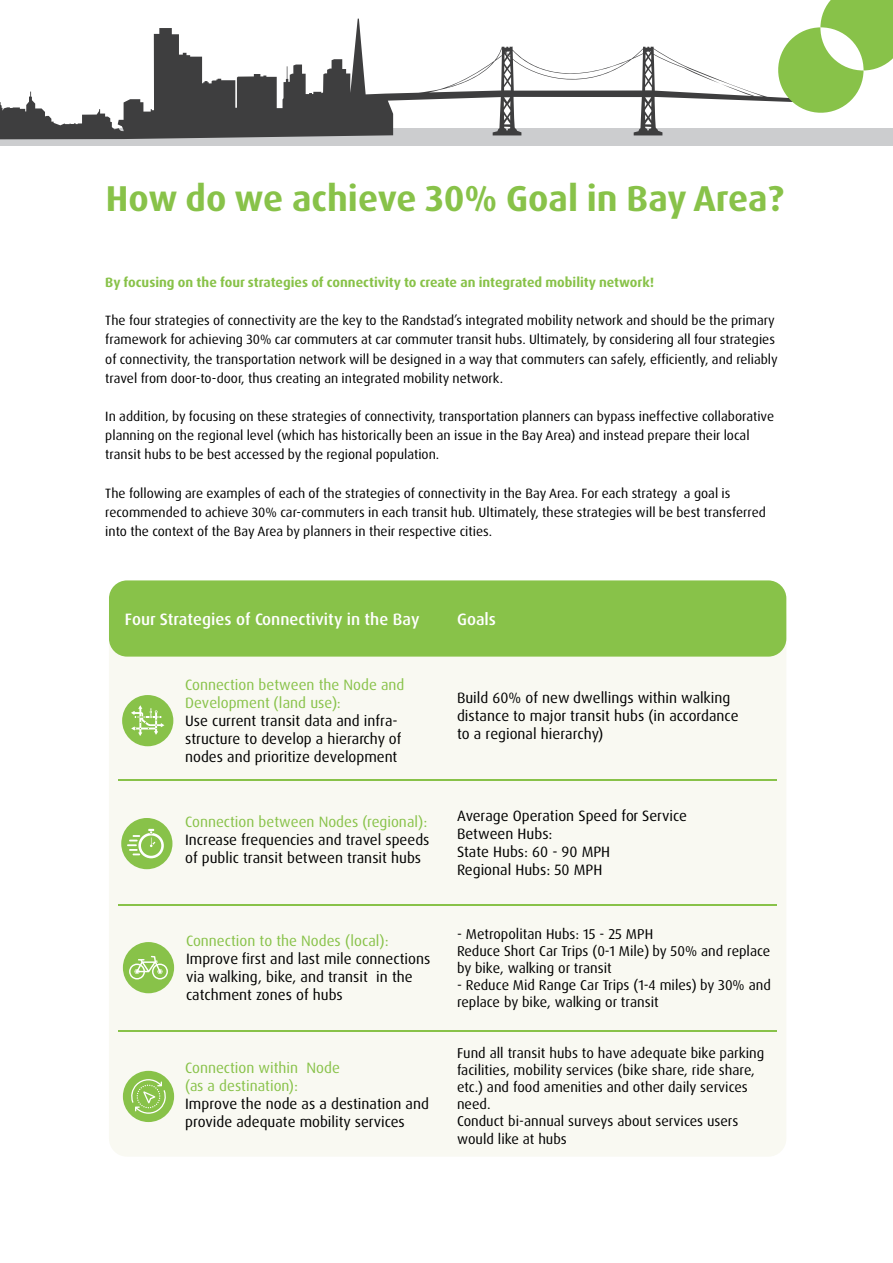
<style>
.page{position:relative;width:893px;height:1263px;background:#fff}
.page>*{position:absolute;margin:0;border:0;box-sizing:border-box;transform-origin:0 0}
._03_Intro{font:700 36px "Dax OT";color:#88c249}
.t1{font:500 16.5px "Dax OT";color:#fff}
.t2{font:15px/18px "Dax OT";color:#000}
.t3{font:15px/18px "Dax OT";color:#88c249}
.t4{font:14.25px/17.1px "Dax OT";color:#000}
.t5{font:13.5px/19.2px "Dax OT";color:#000}
.t6{font:700 13.5px "Dax OT";color:#88c249}
</style>
<div class="page">
<div style="left:0;top:128px;width:893px;height:18px;background:#cccdcf"></div>
<svg style="left:0;top:19px;width:774px;height:121px"></svg>
<svg style="left:774px;top:0;width:119px;height:113px"></svg>
<div style="left:109px;top:599px;width:677px;height:558px;background:#f9f9f2;border-radius:18px"></div>
<div style="left:109px;top:580px;width:677px;height:77px;background:#88c249;border-radius:18px"></div>
<hr style="left:118px;top:905px;width:659px;height:1px;background:#88c249">
<hr style="left:118px;top:779px;width:659px;height:2px;background:#88c249">
<hr style="left:118px;top:1030px;width:659px;height:1px;background:#a4b239">
<hr style="left:118px;top:1031px;width:659px;height:1px;background:#88c249">
<div style="left:122px;top:695px;width:51px;height:51px;background:#88c249;border-radius:50%"></div>
<svg style="left:131px;top:705px;width:33px;height:31px"></svg>
<div style="left:121px;top:818px;width:51px;height:51px;background:#88c249;border-radius:50%"></div>
<svg style="left:127px;top:829px;width:37px;height:29px"></svg>
<div style="left:123px;top:942px;width:51px;height:51px;background:#88c249;border-radius:50%"></div>
<svg style="left:129px;top:956px;width:39px;height:23px"></svg>
<div style="left:123px;top:1071px;width:51px;height:51px;background:#88c249;border-radius:50%"></div>
<svg style="left:131px;top:1079px;width:35px;height:35px"></svg>
<p class="_03_Intro" style="left:106px;top:175px;width:679px">How do we achieve 30% Goal in Bay Area?</p>
<p class="t6" style="left:105px;top:274px;width:551px">By focusing on the four strategies of connectivity to create an integrated mobility network!</p>
<p class="t5" style="left:105px;top:311px;width:674px">The four strategies of connectivity are the key to the Randstad’s integrated mobility network and should be the primary framework for achieving 30% car commuters at car commuter transit hubs. Ultimately, by considering all four strategies of connectivity, the transportation network will be designed in a way that commuters can safely, efficiently, and reliably travel from door-to-door, thus creating an integrated mobility network.</p>
<p class="t5" style="left:105px;top:407px;width:670px">In addition, by focusing on these strategies of connectivity, transportation planners can bypass ineffective collaborative planning on the regional level (which has historically been an issue in the Bay Area) and instead prepare their local transit hubs to be best accessed by the regional population.</p>
<p class="t5" style="left:105px;top:483px;width:662px">The following are examples of each of the strategies of connectivity in the Bay Area. For each strategy a goal is recommended to achieve 30% car-commuters in each transit hub. Ultimately, these strategies will be best transferred into the context of the Bay Area by planners in their respective cities.</p>
<p class="t1" style="left:125px;top:609px;width:296px">Four Strategies of Connectivity in the Bay</p>
<p class="t1" style="left:457px;top:609px;width:41px">Goals</p>
<p class="t3" style="left:185px;top:676px;width:221px">Connection between the Node and<br>Development (land use):</p>
<p class="t2" style="left:185px;top:712px;width:218px">Use current transit data and infra&shy;structure to develop a hierarchy of nodes and prioritize development</p>
<p class="t3" style="left:185px;top:813px;width:244px">Connection between Nodes (regional):</p>
<p class="t2" style="left:185px;top:831px;width:246px">Increase frequencies and travel speeds of public transit between transit hubs</p>
<p class="t3" style="left:186px;top:931px;width:204px">Connection to the Nodes (local):</p>
<p class="t2" style="left:186px;top:949px;width:246px">Improve first and last mile connections via walking, bike, and transit in the catchment zones of hubs</p>
<p class="t3" style="left:185px;top:1058px;width:156px">Connection within Node (as a destination):</p>
<p class="t2" style="left:185px;top:1094px;width:245px">Improve the node as a destination and provide adequate mobility services</p>
<p class="t2" style="left:457px;top:689px;width:283px">Build 60% of new dwellings within walking distance to major transit hubs (in accordance to a regional hierarchy)</p>
<p class="t2" style="left:457px;top:807px;width:232px">Average Operation Speed for Service<br>Between Hubs:<br>State Hubs: 60 - 90 MPH<br>Regional Hubs: 50 MPH</p>
<p class="t4" style="left:457px;top:925px;width:315px">- Metropolitan Hubs: 15 - 25 MPH<br>Reduce Short Car Trips (0-1 Mile) by 50% and replace by bike, walking or transit</p>
<p class="t4" style="left:457px;top:977px;width:315px">- Reduce Mid Range Car Trips (1-4 miles) by 30% and replace by bike, walking or transit</p>
<p class="t4" style="left:457px;top:1045px;width:309px">Fund all transit hubs to have adequate bike parking facilities, mobility services (bike share, ride share, etc.) and food amenities and other daily services need.<br>Conduct bi-annual surveys about services users would like at hubs</p>
</div>
